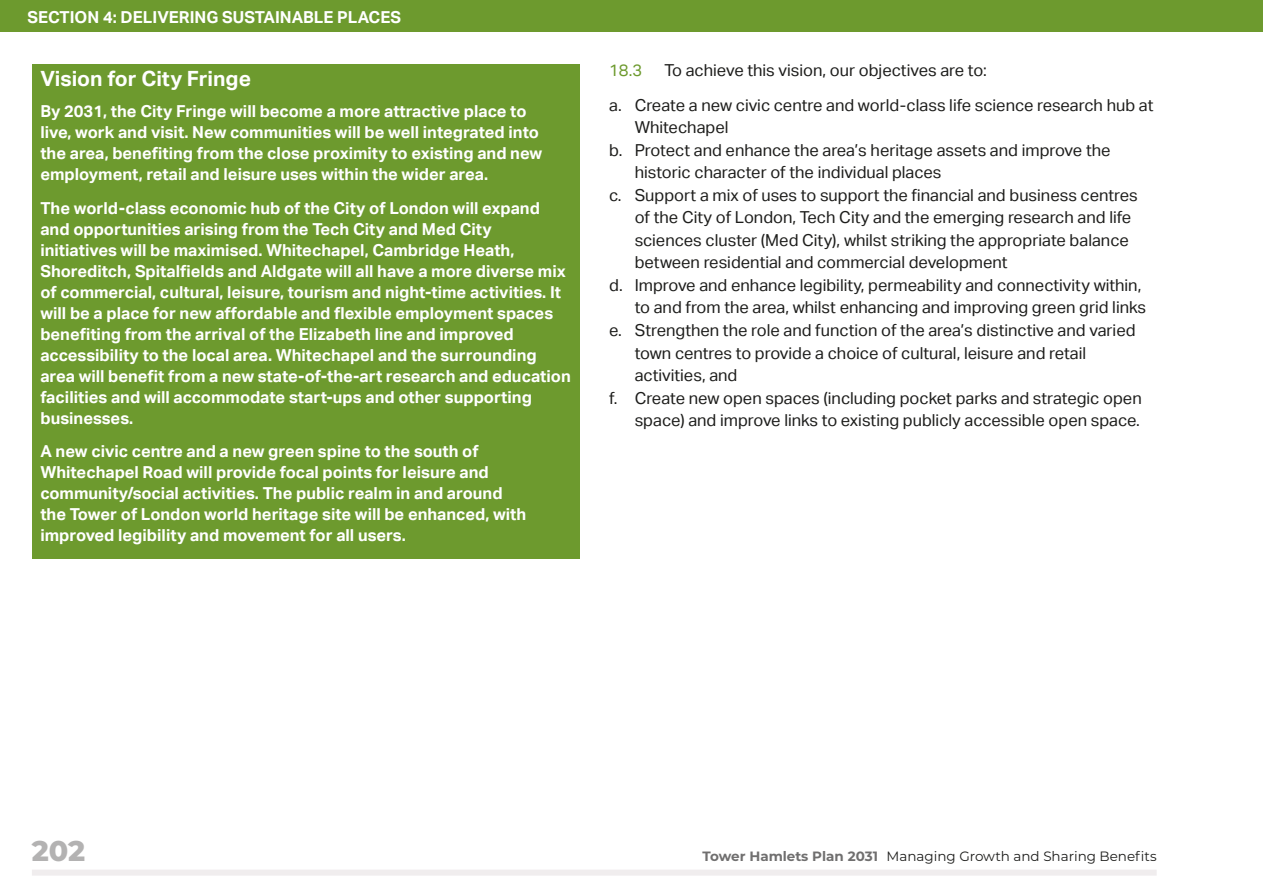
<style>
.page{position:relative;width:1263px;height:893px;background:#fff}
.page>*{position:absolute;margin:0;border:0;box-sizing:border-box;transform-origin:0 0}
.t1{font:800 28.5px "Montserrat";color:#b3b2b2}
.t2{font:700 21px "Aktiv Grotesk";color:#fff}
.t3{font:700 16.5px/21px "Aktiv Grotesk";color:#fff}
.t4{font:16.5px/35.2px "Aktiv Grotesk";color:#1d1d1b}
.t5{font:16.5px "Aktiv Grotesk";color:#6d9a2e}
.t6{font:13.5px "Montserrat";color:#1d1d1b}
.s1{font-weight:700;color:#706f6f}
</style>
<div class="page">
<div style="left:32px;top:870px;width:1125px;height:6px;background:#f0edee"></div>
<div style="left:0;top:0;width:1263px;height:32px;background:#6d9a2e"></div>
<div style="left:32px;top:64px;width:547px;height:34px;background:#6d9a2e"></div>
<div style="left:32px;top:92px;width:547px;height:105px;background:#6d9a2e"></div>
<div style="left:32px;top:189px;width:547px;height:252px;background:#6d9a2e"></div>
<div style="left:32px;top:433px;width:547px;height:126px;background:#6d9a2e"></div>
<p class="t3" style="left:28px;top:7px;width:375px">SECTION 4: DELIVERING SUSTAINABLE PLACES</p>
<p class="t2" style="left:40px;top:67px;width:212px">Vision for City Fringe</p>
<p class="t3" style="left:40px;top:101px;width:503px">By 2031, the City Fringe will become a more attractive place to live, work and visit. New communities will be well integrated into the area, benefiting from the close proximity to existing and new employment, retail and leisure uses within the wider area.</p>
<p class="t3" style="left:40px;top:197px;width:532px">The world-class economic hub of the City of London will expand and opportunities arising from the Tech City and Med City initiatives will be maximised. Whitechapel, Cambridge Heath, Shoreditch, Spitalfields and Aldgate will all have a more diverse mix of commercial, cultural, leisure, tourism and night-time activities. It will be a place for new affordable and flexible employment spaces benefiting from the arrival of the Elizabeth line and improved accessibility to the local area. Whitechapel and the surrounding area will benefit from a new state-of-the-art research and education facilities and will accommodate start-ups and other supporting businesses.</p>
<p class="t3" style="left:40px;top:441px;width:487px">A new civic centre and a new green spine to the south of Whitechapel Road will provide focal points for leisure and community/social activities. The public realm in and around the Tower of London world heritage site will be enhanced, with improved legibility and movement for all users.</p>
<p class="t4" style="left:609px;top:52px;width:546px;text-indent:55px">To achieve this vision, our objectives are to:<br>a. Create a new civic centre and world-class life science research hub at</p>
<p class="t4" style="left:635px;top:110px;width:95px">Whitechapel</p>
<p class="t4" style="left:609px;top:133px;width:503px">b. Protect and enhance the area’s heritage assets and improve the</p>
<p class="t4" style="left:635px;top:155px;width:308px">historic character of the individual places</p>
<p class="t4" style="left:609px;top:178px;width:530px">c. Support a mix of uses to support the financial and business centres</p>
<p class="t4" style="left:635px;top:200px;width:498px">of the City of London, Tech City and the emerging research and life</p>
<p class="t4" style="left:635px;top:223px;width:496px">sciences cluster (Med City), whilst striking the appropriate balance</p>
<p class="t4" style="left:635px;top:245px;width:374px">between residential and commercial development</p>
<p class="t4" style="left:609px;top:268px;width:534px">d. Improve and enhance legibility, permeability and connectivity within,</p>
<p class="t4" style="left:635px;top:290px;width:513px">to and from the area, whilst enhancing and improving green grid links</p>
<p class="t4" style="left:609px;top:313px;width:528px">e. Strengthen the role and function of the area’s distinctive and varied</p>
<p class="t4" style="left:635px;top:335px;width:453px">town centres to provide a choice of cultural, leisure and retail</p>
<p class="t4" style="left:635px;top:358px;width:104px">activities, and</p>
<p class="t4" style="left:609px;top:380px;width:534px">f. Create new open spaces (including pocket parks and strategic open</p>
<p class="t4" style="left:635px;top:403px;width:507px">space) and improve links to existing publicly accessible open space.</p>
<p class="t5" style="left:609px;top:60px;width:34px">18.3</p>
<h1 class="t1" style="left:32px;top:830px;width:55px">202</h1>
<p class="t6" style="left:703px;top:847px;width:456px"><span class="s1">Tower Hamlets Plan 2031</span> Managing Growth and Sharing Benefits</p>
</div>
